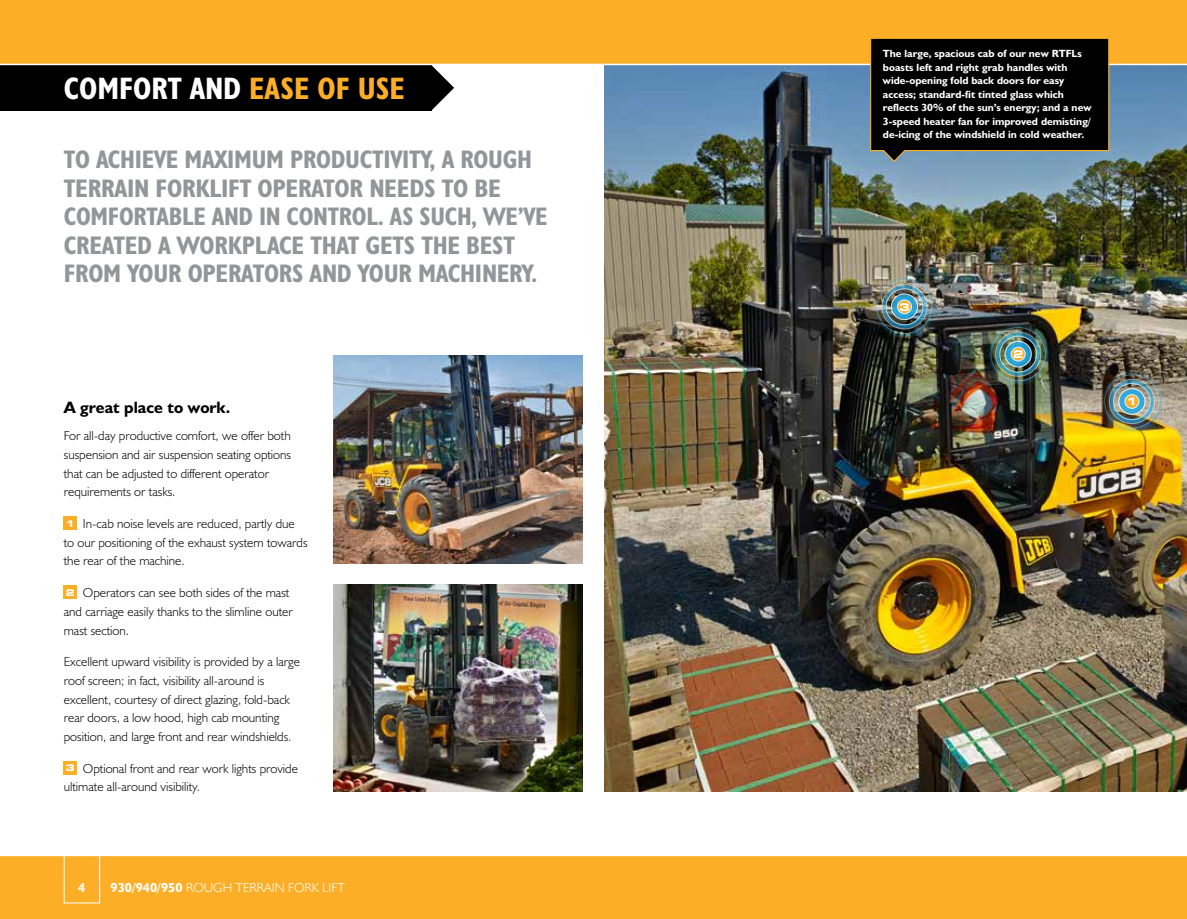
<style>
.page{position:relative;width:1187px;height:919px;background:#fff}
.page>*{position:absolute;margin:0;border:0;box-sizing:border-box;transform-origin:0 0}
.t1{font:31.2px "JCB Bold Condensed";color:#fff}
.t2{font:25.5px/28.5px "JCB Bold Condensed";letter-spacing:-.01em;color:#939598}
.t3{font:16.5px "JCB Bold";color:#000}
.t4{font:13.2px/18.8px "JCB Light";color:#000}
.t5{font:13.2px "JCB Light";color:#fff}
.t6{font:13.2px "JCB Bold";color:#fff}
.t7{font:10.5px/13.5px "JCB Bold";color:#fff}
.t8{font:700 expanded 10.5px "Square 721 BT";color:#fff}
.s1{color:#fcaf26}
.s2{font-family:"Square 721 BT";font-weight:700;font-stretch:expanded;font-size:9.15px;color:#fff}
.s3{font-family:"JCB Bold"}
</style>
<div class="page">
<img style="left:604px;top:65px;width:582px;height:726px">
<svg style="left:431px;top:65px;width:23px;height:45px"></svg>
<div style="left:0;top:54px;width:431px;height:57px;background:#000"></div>
<div style="left:64px;top:516px;width:13px;height:14px;background:#fcaf26"></div>
<div style="left:64px;top:585px;width:13px;height:14px;background:#fcaf26"></div>
<div style="left:64px;top:761px;width:13px;height:13px;background:#fcaf26"></div>
<img style="left:334px;top:356px;width:249px;height:207px">
<img style="left:334px;top:584px;width:249px;height:207px">
<img style="left:1099px;top:370px;width:64px;height:63px">
<img style="left:872px;top:275px;width:64px;height:63px">
<img style="left:985px;top:322px;width:65px;height:63px">
<div style="left:0;top:0;width:1186px;height:64px;background:#fcaf26"></div>
<hr style="left:0;top:64px;width:1186px;height:1px;background:#fff">
<svg style="left:869px;top:38px;width:240px;height:125px;background:#111212"></svg>
<div style="left:0;top:855px;width:1186px;height:63px;background:#fcaf26"></div>
<hr style="left:0;top:854px;width:1186px;height:2px;background:#fff">
<div style="left:64px;top:854px;width:36px;height:49px;border:1px solid #fff"></div>
<h1 class="t1" style="left:64px;top:69px;width:342px">COMFORT AND <span class="s1">EASE OF USE</span></h1>
<h2 class="t2" style="left:64px;top:145px;width:485px">TO ACHIEVE MAXIMUM PRODUCTIVITY, A ROUGH TERRAIN FORKLIFT OPERATOR NEEDS TO BE COMFORTABLE AND IN CONTROL. AS SUCH, WE’VE CREATED A WORKPLACE THAT GETS THE BEST FROM YOUR OPERATORS AND YOUR MACHINERY.</h2>
<p class="t3" style="left:64px;top:397px;width:168px">A great place to work.</p>
<p class="t4" style="left:64px;top:426px;width:229px">For all-day productive comfort, we offer both suspension and air suspension seating options that can be adjusted to different operator requirements or tasks.</p>
<p class="t4" style="left:64px;top:513px;width:245px"><span class="s2">1</span> In-cab noise levels are reduced, partly due<br>to our positioning of the exhaust system towards the rear of the machine.</p>
<p class="t4" style="left:64px;top:582px;width:230px"><span class="s2">2</span> Operators can see both sides of the mast and carriage easily thanks to the slimline outer mast section.</p>
<p class="t4" style="left:64px;top:651px;width:238px">Excellent upward visibility is provided by a large roof screen; in fact, visibility all-around is excellent, courtesy of direct glazing, fold-back rear doors, a low hood, high cab mounting position, and large front and rear windshields.</p>
<p class="t4" style="left:64px;top:758px;width:236px"><span class="s2">3</span> Optional front and rear work lights provide ultimate all-around visibility.</p>
<p class="t6" style="left:78px;top:879px;width:9px">4</p>
<p class="t5" style="left:111px;top:879px;width:236px"><span class="s3">930/940/950</span> ROUGH TERRAIN FORK LIFT</p>
<p class="t7" style="left:882px;top:47px;width:210px">The large, spacious cab of our new RTFLs boasts left and right grab handles with wide-opening fold back doors for easy access; standard-fit tinted glass which reflects 30% of the sun’s energy; and a new 3-speed heater fan for improved demisting/ de-icing of the windshield in cold weather.</p>
<p class="t8" style="left:899px;top:300px;width:12px">3</p>
<p class="t8" style="left:1012px;top:348px;width:12px">2</p>
<p class="t8" style="left:1126px;top:395px;width:12px">1</p>
</div>
